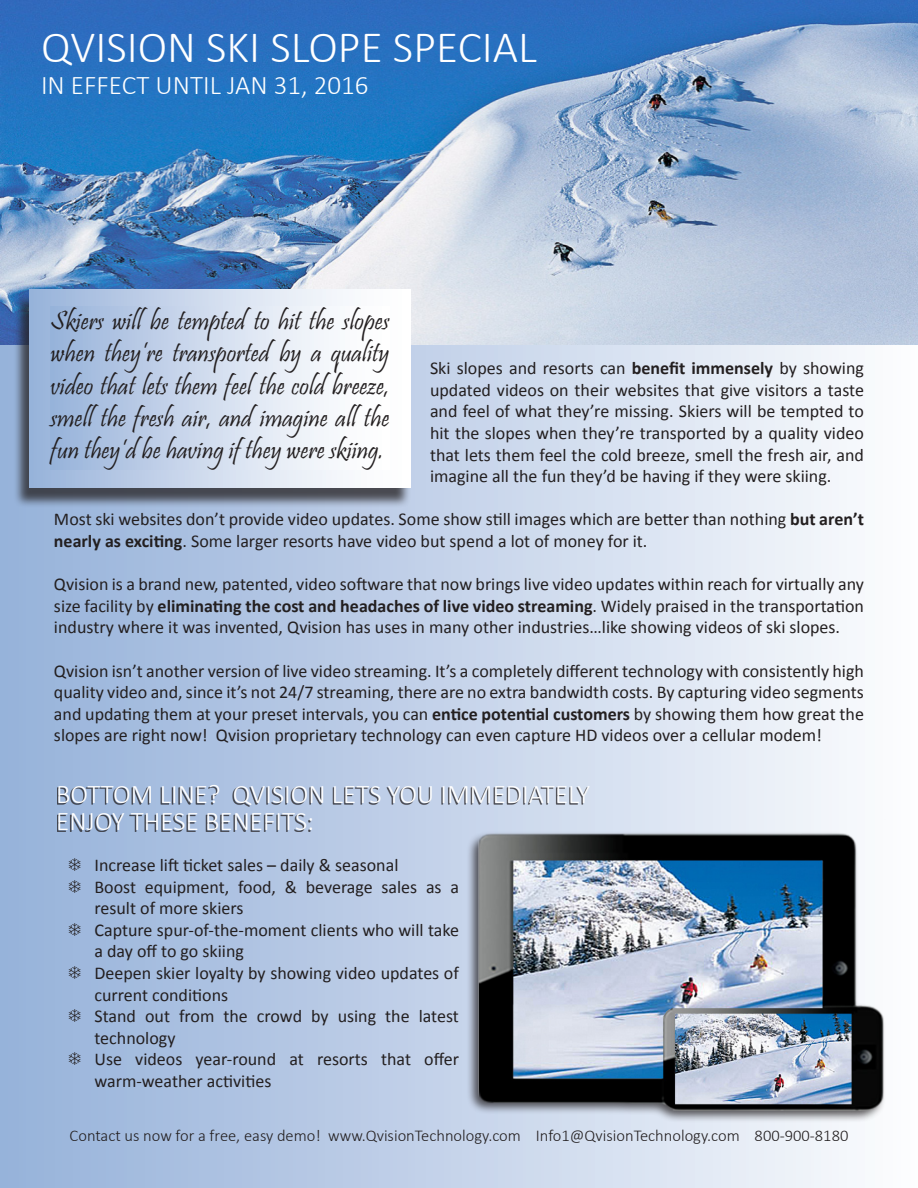
<style>
.page{position:relative;width:918px;height:1188px;background:#fff}
.page>*{position:absolute;margin:0;border:0;box-sizing:border-box;transform-origin:0 0}
.t1{font:300 45px "Calibri";color:#fff}
.t2{font:27px/32.4px "Pristina";color:#231f20;text-align:justify}
.t3{font:300 27px/27px "Calibri";color:#fff}
.t4{font:18px/21.6px "Calibri";color:#231f20;text-align:justify}
.t5{font:300 16.5px "Calibri";color:#231f20}
.s1{font-weight:700}
</style>
<div class="page">
<img style="left:1px;top:0;width:917px;height:346px">
<div style="left:1px;top:346px;width:917px;height:842px;background:linear-gradient(to right,#94b0d9,#fbfcfd)"></div>
<img style="left:459px;top:814px;width:433px;height:314px">
<div style="left:57px;top:786px;width:531px;height:45px;background:#231f20;opacity:.75"></div>
<div style="left:13px;top:294px;width:399px;height:214px;background:#231f20;opacity:.75"></div>
<div style="left:29px;top:289px;width:382px;height:198px;background:linear-gradient(to right,#9bb5db,#fff)"></div>
<div style="left:51px;top:307px;width:339px;height:163px;background:linear-gradient(to right,#9cb5db,#fff)"></div>
<svg style="left:69px;top:858px;width:12px;height:13px"></svg>
<svg style="left:69px;top:879px;width:12px;height:14px"></svg>
<svg style="left:69px;top:923px;width:12px;height:13px"></svg>
<svg style="left:69px;top:966px;width:12px;height:13px"></svg>
<svg style="left:69px;top:1009px;width:12px;height:13px"></svg>
<svg style="left:69px;top:1052px;width:12px;height:13px"></svg>
<h1 class="t1" style="left:41px;top:19px;width:497px">QVISION SKI SLOPE SPECIAL</h1>
<h2 class="t3" style="left:41px;top:72px;width:329px">IN EFFECT UNTIL JAN 31, 2016</h2>
<h2 class="t2" style="left:51px;top:307px;width:340px">Skiers will be tempted to hit the slopes when they’re transported by a quality video that lets them feel the cold breeze, smell the fresh air, and imagine all the fun they’d be having if they were skiing.</h2>
<p class="t4" style="left:430px;top:358px;width:435px">Ski slopes and resorts can <span class="s1">benefit immensely</span> by showing updated videos on their websites that give visitors a taste and feel of what they’re missing. Skiers will be tempted to hit the slopes when they’re transported by a quality video that lets them feel the cold breeze, smell the fresh air, and imagine all the fun they’d be having if they were skiing.</p>
<p class="t4" style="left:54px;top:509px;width:812px">Most ski websites don’t provide video updates. Some show still images which are better than nothing <span class="s1">but aren’t nearly as exciting</span>. Some larger resorts have video but spend a lot of money for it.</p>
<p class="t4" style="left:54px;top:574px;width:812px">Qvision is a brand new, patented, video software that now brings live video updates within reach for virtually any size facility by <span class="s1">eliminating the cost and headaches of live video streaming</span>. Widely praised in the transportation industry where it was invented, Qvision has uses in many other industries…like showing videos of ski slopes.</p>
<p class="t4" style="left:54px;top:660px;width:812px">Qvision isn’t another version of live video streaming. It’s a completely different technology with consistently high quality video and, since it’s not 24/7 streaming, there are no extra bandwidth costs. By capturing video segments and updating them at your preset intervals, you can <span class="s1">entice potential customers</span> by showing them how great the slopes are right now! Qvision proprietary technology can even capture HD videos over a cellular modem!</p>
<h2 class="t3" style="left:56px;top:780px;width:535px">BOTTOM LINE? QVISION LETS YOU IMMEDIATELY<br>ENJOY THESE BENEFITS:</h2>
<p class="t4" style="left:94px;top:854px;width:366px;text-align:left">Increase lift ticket sales – daily &amp; seasonal<br>Boost equipment, food, &amp; beverage sales as a result of more skiers<br>Capture spur-of-the-moment clients who will take a day off to go skiing<br>Deepen skier loyalty by showing video updates of current conditions<br>Stand out from the crowd by using the latest technology<br>Use videos year-round at resorts that offer warm-weather activities</p>
<p class="t5" style="left:70px;top:1125px;width:780px">Contact us now for a free, easy demo! www.QvisionTechnology.com Info1@QvisionTechnology.com 800-900-8180</p>
</div>
